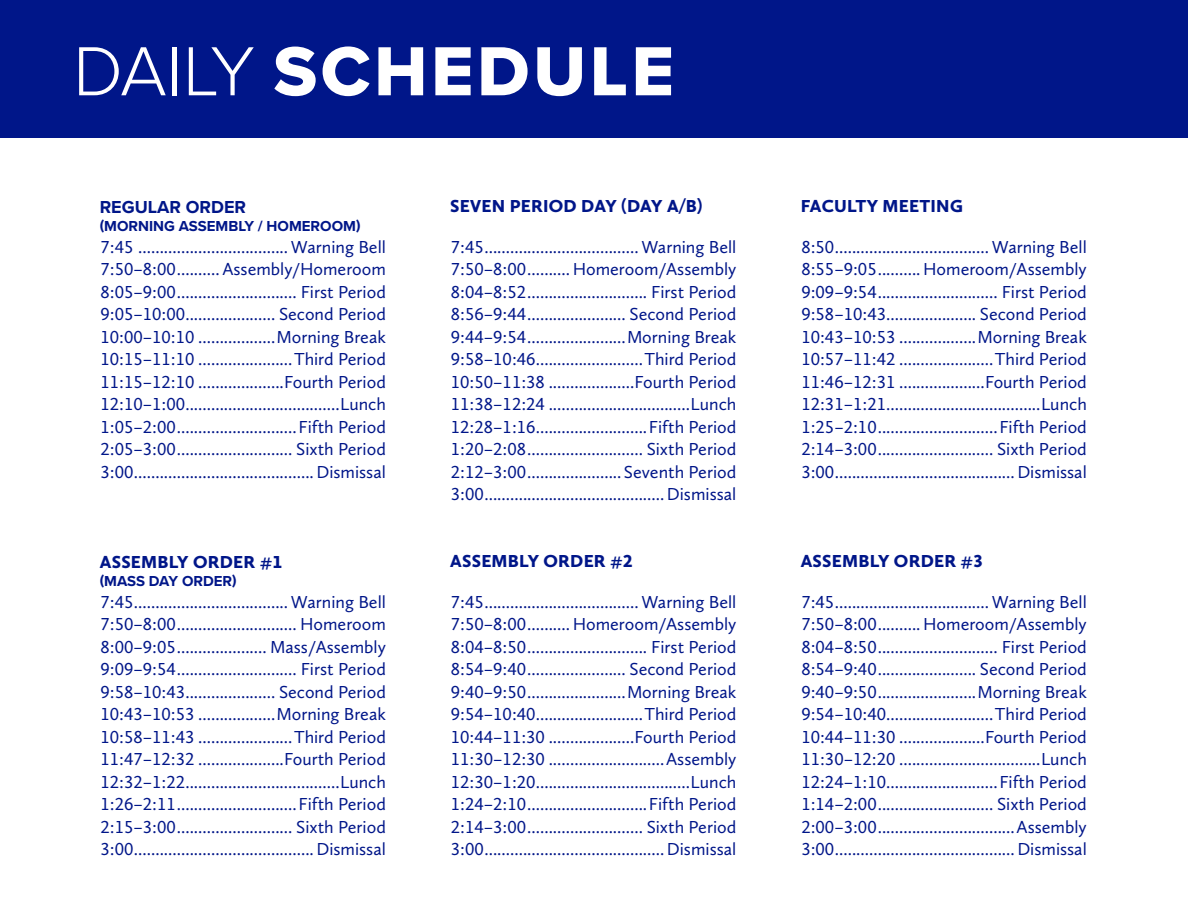
<style>
.page{position:relative;width:1188px;height:918px;background:#fff}
.page>*{position:absolute;margin:0;border:0;box-sizing:border-box;transform-origin:0 0}
.t1{font:72px "Proxima Nova Extrabld";letter-spacing:.05em;color:#fff}
.t2{font:18px/22.5px "Calluna Sans";color:#001689;text-align:justify}
.t3{font:900 18px "Calluna Sans";letter-spacing:.015em;color:#001689}
.t4{font:700 18px "Proxima Nova";color:#001689}
.t5{font:700 15px "Proxima Nova";color:#001689}
.s1{font-family:"Proxima Nova";font-weight:300}
</style>
<div class="page">
<div style="left:0;top:0;width:1188px;height:137px;background:#001689"></div>
<h1 class="t1" style="left:73px;top:18px;width:602px"><span class="s1">DAILY</span> SCHEDULE</h1>
<p class="t4" style="left:100px;top:194px;width:148px">REGULAR ORDER</p>
<p class="t5" style="left:100px;top:215px;width:262px">(MORNING ASSEMBLY / HOMEROOM)</p>
<p class="t3" style="left:450px;top:195px;width:254px">SEVEN PERIOD DAY (DAY A/B)</p>
<p class="t3" style="left:801px;top:195px;width:164px">FACULTY MEETING</p>
<p class="t2" style="left:100px;top:235px;width:287px">7:45 ...................................Warning Bell 7:50–8:00..........Assembly/Homeroom 8:05–9:00............................ First Period 9:05–10:00..................... Second Period 10:00–10:10 ..................Morning Break 10:15–11:10 ......................Third Period 11:15–12:10 ....................Fourth Period 12:10–1:00....................................Lunch 1:05–2:00............................Fifth Period 2:05–3:00........................... Sixth Period 3:00.......................................... Dismissal</p>
<p class="t2" style="left:451px;top:235px;width:287px">7:45....................................Warning Bell 7:50–8:00..........Homeroom/Assembly 8:04–8:52............................ First Period 8:56–9:44....................... Second Period 9:44–9:54.......................Morning Break 9:58–10:46.........................Third Period 10:50–11:38 ....................Fourth Period 11:38–12:24 .................................Lunch 12:28–1:16..........................Fifth Period 1:20–2:08........................... Sixth Period 2:12–3:00...................... Seventh Period 3:00.......................................... Dismissal</p>
<p class="t2" style="left:801px;top:235px;width:287px">8:50....................................Warning Bell 8:55–9:05..........Homeroom/Assembly 9:09–9:54............................ First Period 9:58–10:43..................... Second Period 10:43–10:53 ..................Morning Break 10:57–11:42 ......................Third Period 11:46–12:31 ....................Fourth Period 12:31–1:21....................................Lunch 1:25–2:10............................Fifth Period 2:14–3:00........................... Sixth Period 3:00.......................................... Dismissal</p>
<p class="t3" style="left:100px;top:551px;width:184px">ASSEMBLY ORDER #1</p>
<p class="t5" style="left:100px;top:570px;width:139px">(MASS DAY ORDER)</p>
<p class="t3" style="left:450px;top:550px;width:184px">ASSEMBLY ORDER #2</p>
<p class="t3" style="left:801px;top:550px;width:184px">ASSEMBLY ORDER #3</p>
<p class="t2" style="left:100px;top:590px;width:287px">7:45....................................Warning Bell 7:50–8:00............................ Homeroom 8:00–9:05..................... Mass/Assembly 9:09–9:54............................ First Period 9:58–10:43..................... Second Period 10:43–10:53 ..................Morning Break 10:58–11:43 ......................Third Period 11:47–12:32 ....................Fourth Period 12:32–1:22....................................Lunch 1:26–2:11............................Fifth Period 2:15–3:00........................... Sixth Period 3:00.......................................... Dismissal</p>
<p class="t2" style="left:451px;top:590px;width:287px">7:45....................................Warning Bell 7:50–8:00..........Homeroom/Assembly 8:04–8:50............................ First Period 8:54–9:40....................... Second Period 9:40–9:50.......................Morning Break 9:54–10:40.........................Third Period 10:44–11:30 ....................Fourth Period 11:30–12:30 ...........................Assembly 12:30–1:20....................................Lunch 1:24–2:10............................Fifth Period 2:14–3:00........................... Sixth Period 3:00.......................................... Dismissal</p>
<p class="t2" style="left:801px;top:590px;width:287px">7:45....................................Warning Bell 7:50–8:00..........Homeroom/Assembly 8:04–8:50............................ First Period 8:54–9:40....................... Second Period 9:40–9:50.......................Morning Break 9:54–10:40.........................Third Period 10:44–11:30 ....................Fourth Period 11:30–12:20 .................................Lunch 12:24–1:10..........................Fifth Period 1:14–2:00........................... Sixth Period 2:00–3:00................................Assembly 3:00.......................................... Dismissal</p>
</div>
